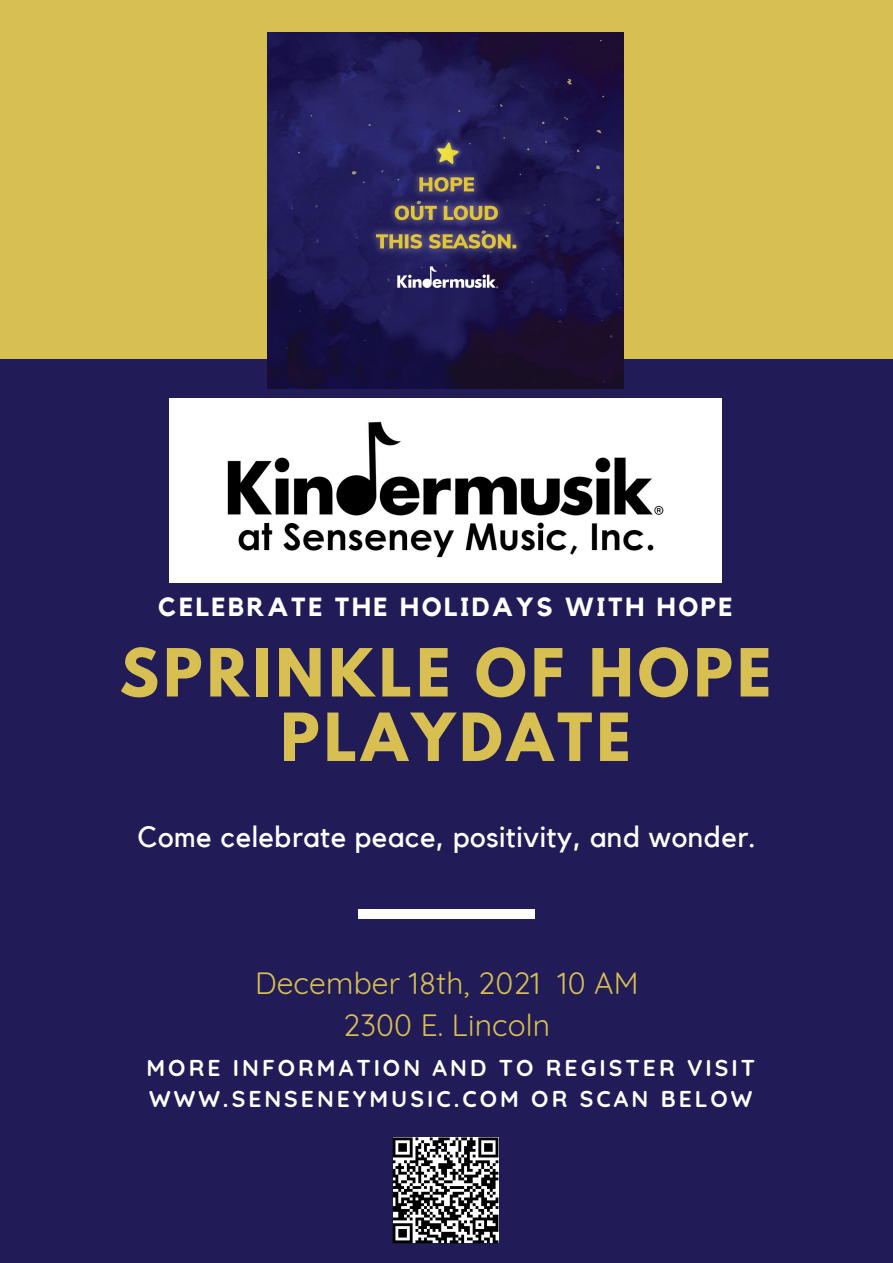
<style>
.page{position:relative;width:893px;height:1263px;background:#d7bf51}
.page>*{position:absolute;margin:0;border:0;box-sizing:border-box;transform-origin:0 0}
.t1{font:700 58.72px "League Spartan";letter-spacing:.075em;color:#d7bf51}
.t2{font:30px "Quicksand";letter-spacing:.005em;color:#d7bf51}
.t3{font:29.25px "Kollektif";letter-spacing:.015em;color:#fff}
.t4{font:700 26.17px "Kollektif";letter-spacing:.1em;color:#fff}
.t5{font:700 22.88px/31.5px "Quicksand";letter-spacing:.13em;color:#fff}
</style>
<div class="page">
<div style="left:0;top:359px;width:893px;height:904px;background:#211b57"></div>
<div style="left:358px;top:910px;width:177px;height:9px;background:#fff"></div>
<img style="left:169px;top:399px;width:552px;height:184px">
<img style="left:267px;top:33px;width:356px;height:355px">
<svg style="left:392px;top:1137px;width:106px;height:106px;background:#767677"></svg>
<p class="t4" style="left:158px;top:595px;width:576px">CELEBRATE THE HOLIDAYS WITH HOPE</p>
<p class="t1" style="left:120px;top:644px;width:653px">SPRINKLE OF HOPE</p>
<p class="t1" style="left:280px;top:708px;width:352px">PLAYDATE</p>
<p class="t3" style="left:138px;top:823px;width:620px">Come celebrate peace, positivity, and wonder.</p>
<p class="t2" style="left:255px;top:964px;width:385px">December 18th, 2021 10 AM</p>
<p class="t2" style="left:343px;top:1006px;width:208px">2300 E. Lincoln</p>
<p class="t5" style="left:147px;top:1051px;width:610px">MORE INFORMATION AND TO REGISTER VISIT<br>WWW.SENSENEYMUSIC.COM OR SCAN BELOW</p>
</div>
